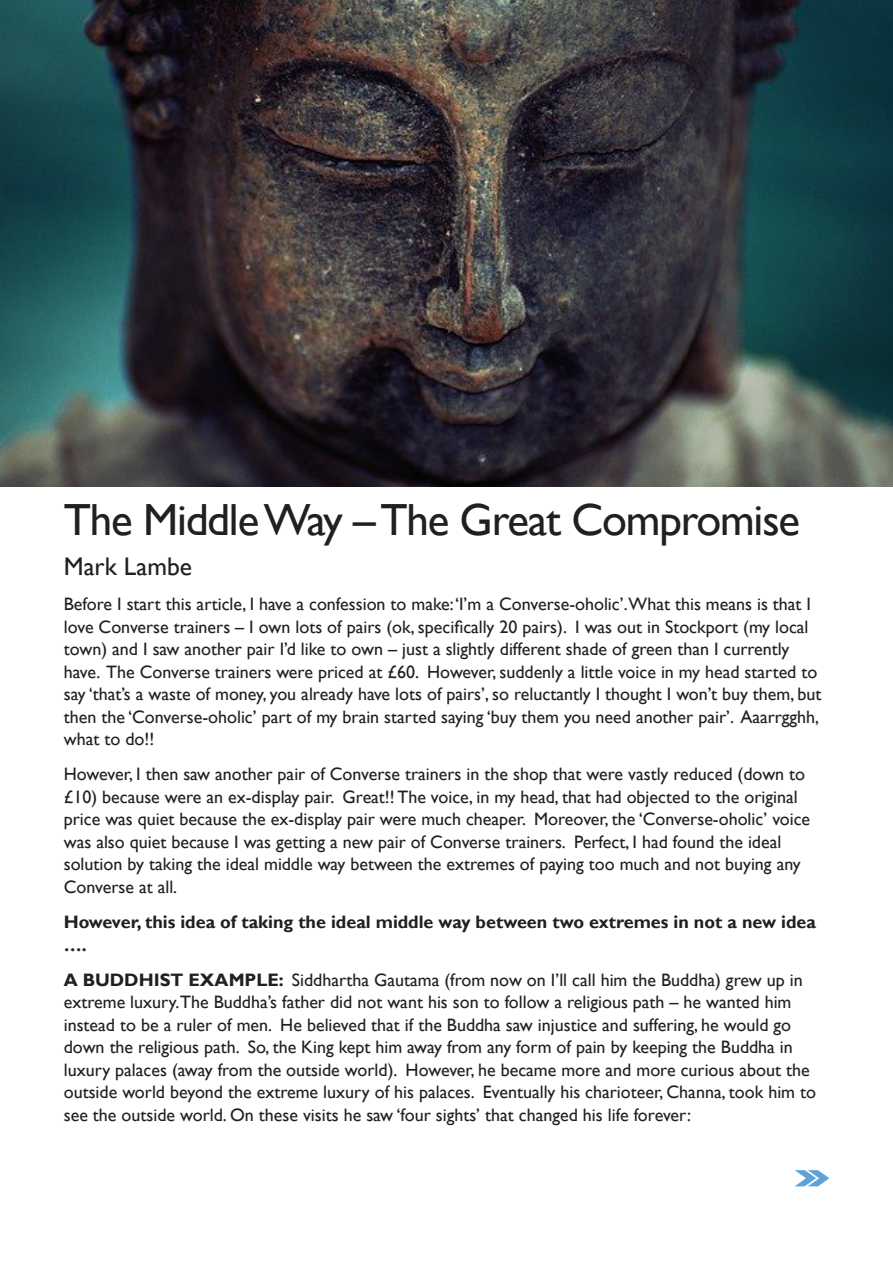
<style>
.page{position:relative;width:893px;height:1263px;background:#fff}
.page>*{position:absolute;margin:0;border:0;box-sizing:border-box;transform-origin:0 0}
.t1{font:54px "Bodoni MT Black";color:#5ca3d9}
.Page_Header{font:45px "Gill Sans";letter-spacing:-.025em;color:#231f20}
.Subheading_2{font:25.5px "Gill Sans";color:#231f20}
.paragraph_text{font:18px/22.5px "Gill Sans";color:#231f20}
.paragraph_text-2{font:700 18px/22.5px "Gill Sans";color:#231f20}
.s1{font-weight:700}
</style>
<div class="page">
<img style="left:0;top:0;width:893px;height:487px">
<p class="Page_Header" style="left:64px;top:494px;width:738px">The Middle Way – The Great Compromise</p>
<p class="Subheading_2" style="left:64px;top:551px;width:130px">Mark Lambe</p>
<p class="paragraph_text" style="left:64px;top:593px;width:759px">Before I start this article, I have a confession to make: ‘I’m a Converse-oholic’.What this means is that I love Converse trainers – I own lots of pairs (ok, specifically 20 pairs). I was out in Stockport (my local town) and I saw another pair I’d like to own – just a slightly different shade of green than I currently have. The Converse trainers were priced at £60. However, suddenly a little voice in my head started to say ‘that’s a waste of money, you already have lots of pairs’, so reluctantly I thought I won’t buy them, but then the ‘Converse-oholic’ part of my brain started saying ‘buy them you need another pair’. Aaarrgghh, what to do!!</p>
<p class="paragraph_text" style="left:64px;top:763px;width:748px">However, I then saw another pair of Converse trainers in the shop that were vastly reduced (down to £10) because were an ex-display pair. Great!! The voice, in my head, that had objected to the original price was quiet because the ex-display pair were much cheaper. Moreover, the ‘Converse-oholic’ voice was also quiet because I was getting a new pair of Converse trainers. Perfect, I had found the ideal solution by taking the ideal middle way between the extremes of paying too much and not buying any Converse at all.</p>
<p class="paragraph_text-2" style="left:64px;top:911px;width:754px">However, this idea of taking the ideal middle way between two extremes in not a new idea ….</p>
<p class="paragraph_text" style="left:64px;top:969px;width:754px"><span class="s1">A BUDDHIST EXAMPLE:</span> Siddhartha Gautama (from now on I’ll call him the Buddha) grew up in extreme luxury.The Buddha’s father did not want his son to follow a religious path – he wanted him instead to be a ruler of men. He believed that if the Buddha saw injustice and suffering, he would go down the religious path. So, the King kept him away from any form of pain by keeping the Buddha in luxury palaces (away from the outside world). However, he became more and more curious about the outside world beyond the extreme luxury of his palaces. Eventually his charioteer, Channa, took him to see the outside world. On these visits he saw ‘four sights’ that changed his life forever:</p>
<h1 class="t1" style="left:793px;top:1141px;width:40px">»</h1>
</div>
